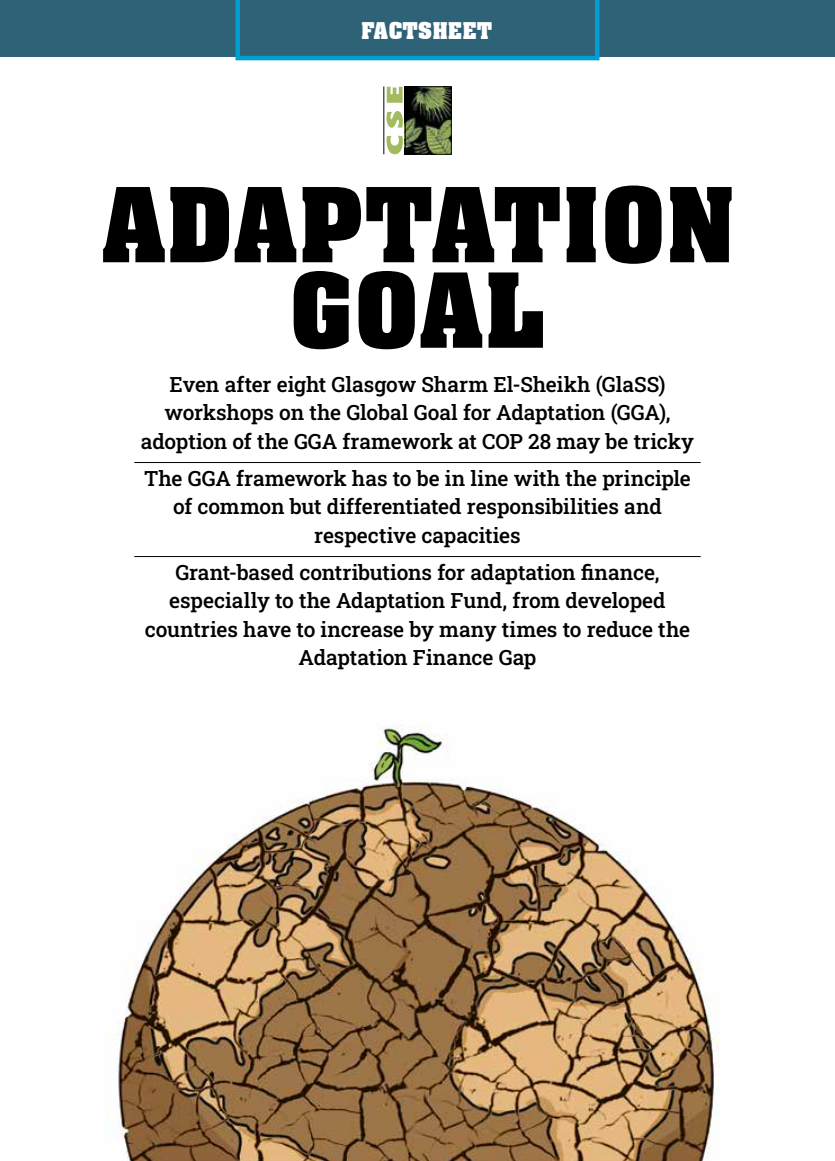
<style>
.page{position:relative;width:835px;height:1161px;background:#fff}
.page>*{position:absolute;margin:0;border:0;box-sizing:border-box;transform-origin:0 0}
.t1{font:700 101.25px/85.5px "Aachen BT";color:#000;text-align:center}
.t2{font:700 22.5px "Aachen BT";color:#fff}
.t3{font:500 21px/28.5px "Roboto Slab";letter-spacing:-.005em;color:#000;text-align:center}
</style>
<div class="page">
<img style="left:108px;top:725px;width:612px;height:436px">
<div style="left:0;top:0;width:835px;height:56px;background:#2e6377"></div>
<svg style="left:235px;top:0;width:364px;height:60px"></svg>
<hr style="left:134px;top:462px;width:567px;height:1px;background:#000">
<hr style="left:134px;top:556px;width:567px;height:1px;background:#000">
<div style="left:383px;top:86px;width:69px;height:69px;background:linear-gradient(to bottom,#fff,#fff)"></div>
<svg style="left:386px;top:136px;width:17px;height:18px"></svg>
<svg style="left:386px;top:111px;width:17px;height:17px"></svg>
<svg style="left:387px;top:87px;width:16px;height:16px"></svg>
<hr style="left:383px;top:86px;width:1px;height:68px;background:#000">
<img style="left:407px;top:88px;width:42px;height:64px">
<div style="left:405px;top:86px;width:46px;height:68px;border:1px solid #000"></div>
<p class="t2" style="left:361px;top:17px;width:133px">FACTSHEET</p>
<h1 class="t1" style="left:100px;top:181px;width:635px">ADAPTATION<br>GOAL</h1>
<p class="t3" style="left:141px;top:369px;width:555px">Even after eight Glasgow Sharm El-Sheikh (GlaSS) workshops on the Global Goal for Adaptation (GGA), adoption of the GGA framework at COP 28 may be tricky</p>
<p class="t3" style="left:144px;top:463px;width:548px">The GGA framework has to be in line with the principle of common but differentiated responsibilities and respective capacities</p>
<p class="t3" style="left:145px;top:557px;width:547px">Grant-based contributions for adaptation finance, especially to the Adaptation Fund, from developed countries have to increase by many times to reduce the Adaptation Finance Gap</p>
</div>
